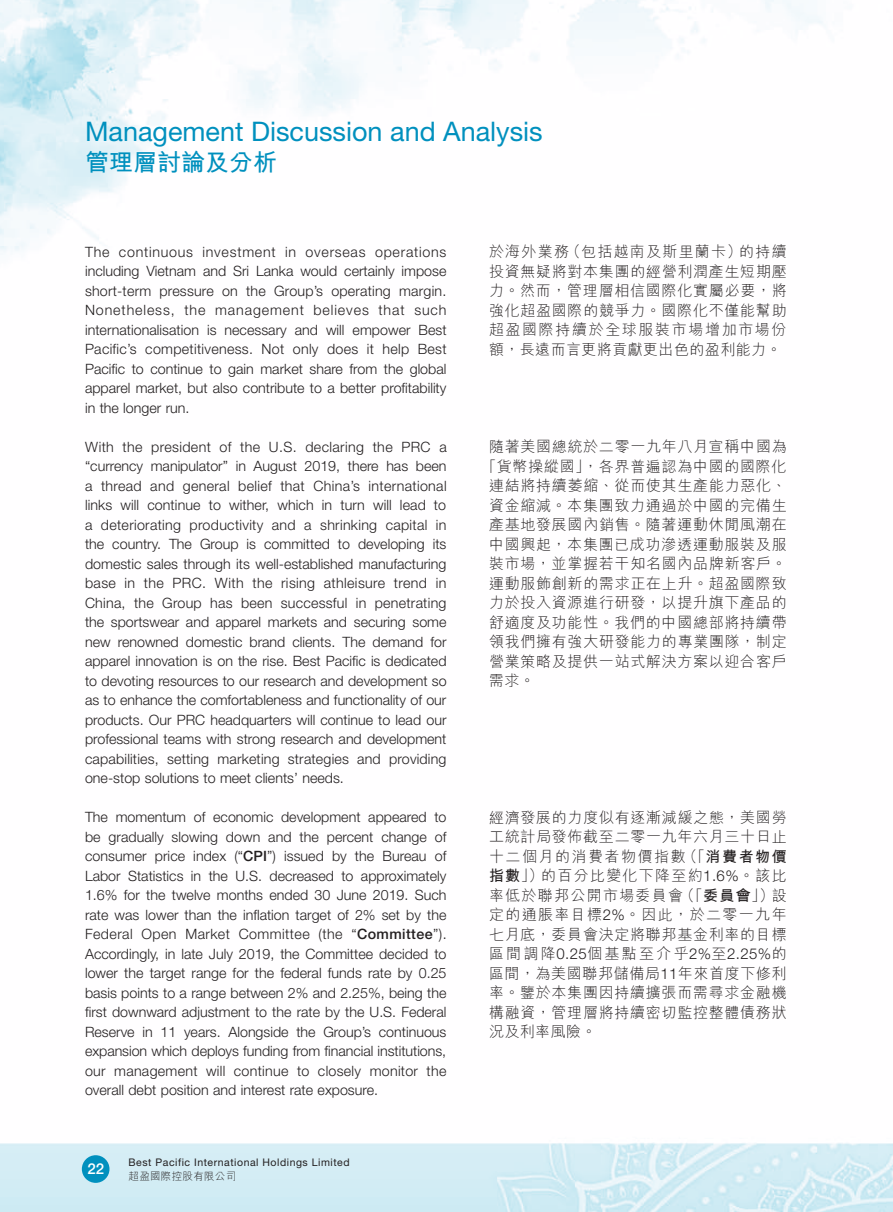
<style>
.page{position:relative;width:893px;height:1212px;background:#fff}
.page>*{position:absolute;margin:0;border:0;box-sizing:border-box;transform-origin:0 0}
.t1{font:27px "Helvetica Neue LT Std";color:#0090be}
.t2{font:700 24px "M Hei HK";color:#0090be}
.t3{font:300 15px/19.5px "M Hei HK";letter-spacing:.05em;color:#231f20;text-align:justify}
.t4{font:500 15px "Helvetica Neue LT Std";color:#fff}
.t5{font:300 14.25px/19.5px "Helvetica Neue LT Std";color:#231f20;text-align:justify}
.t6{font:10.5px "Helvetica Neue LT Std";letter-spacing:.05em;color:#231f20}
.t7{font:300 10.5px "M Hei HK";letter-spacing:.03em;color:#231f20}
.s1{font-weight:500}
.s2{font-weight:700}
.s3{font-family:"Helvetica Neue LT Std"}
</style>
<div class="page">
<img style="left:0;top:0;width:892px;height:1212px">
<div style="left:82px;top:1155px;width:27px;height:28px;background:#0090be;border-radius:50%"></div>
<h1 class="t1" style="left:85px;top:116px;width:459px">Management Discussion and Analysis</h1>
<h2 class="t2" style="left:85px;top:144px;width:193px">管理層討論及分析</h2>
<p class="t5" style="left:85px;top:242px;width:363px">The continuous investment in overseas operations including Vietnam and Sri Lanka would certainly impose short-term pressure on the Group’s operating margin.<br>Nonetheless, the management believes that such internationalisation is necessary and will empower Best Pacific’s competitiveness. Not only does it help Best Pacific to continue to gain market share from the global apparel market, but also contribute to a better profitability in the longer run.</p>
<p class="t5" style="left:85px;top:437px;width:363px">With the president of the U.S. declaring the PRC a “currency manipulator” in August 2019, there has been a thread and general belief that China’s international links will continue to wither, which in turn will lead to a deteriorating productivity and a shrinking capital in the country. The Group is committed to developing its domestic sales through its well-established manufacturing base in the PRC. With the rising athleisure trend in China, the Group has been successful in penetrating the sportswear and apparel markets and securing some new renowned domestic brand clients. The demand for apparel innovation is on the rise. Best Pacific is dedicated to devoting resources to our research and development so as to enhance the comfortableness and functionality of our products. Our PRC headquarters will continue to lead our professional teams with strong research and development capabilities, setting marketing strategies and providing one-stop solutions to meet clients’ needs.</p>
<p class="t5" style="left:85px;top:807px;width:363px">The momentum of economic development appeared to be gradually slowing down and the percent change of consumer price index (“<span class="s1">CPI</span>”) issued by the Bureau of Labor Statistics in the U.S. decreased to approximately 1.6% for the twelve months ended 30 June 2019. Such rate was lower than the inflation target of 2% set by the Federal Open Market Committee (the “<span class="s1">Committee</span>”).<br>Accordingly, in late July 2019, the Committee decided to lower the target range for the federal funds rate by 0.25 basis points to a range between 2% and 2.25%, being the first downward adjustment to the rate by the U.S. Federal Reserve in 11 years. Alongside the Group’s continuous expansion which deploys funding from financial institutions, our management will continue to closely monitor the overall debt position and interest rate exposure.</p>
<p class="t4" style="left:87px;top:1160px;width:18px">22</p>
<p class="t6" style="left:129px;top:1155px;width:222px">Best Pacific International Holdings Limited</p>
<p class="t7" style="left:129px;top:1170px;width:109px">超盈國際控股有限公司</p>
<p class="t3" style="left:489px;top:242px;width:299px">於海外業務（包括越南及斯里蘭卡）的持續投資無疑將對本集團的經營利潤產生短期壓力。然而，管理層相信國際化實屬必要，將強化超盈國際的競爭力。國際化不僅能幫助超盈國際持續於全球服裝市場增加市場份額，長遠而言更將貢獻更出色的盈利能力。</p>
<p class="t3" style="left:489px;top:437px;width:299px">隨著美國總統於二零一九年八月宣稱中國為</p>
<p class="t3" style="left:481px;top:456px;width:307px">「貨幣操縱國」，各界普遍認為中國的國際化</p>
<p class="t3" style="left:489px;top:476px;width:299px">連結將持續萎縮、從而使其生產能力惡化、</p>
<p class="t3" style="left:489px;top:495px;width:299px">資金縮減。本集團致力通過於中國的完備生</p>
<p class="t3" style="left:489px;top:515px;width:299px">產基地發展國內銷售。隨著運動休閒風潮在</p>
<p class="t3" style="left:489px;top:534px;width:299px">中國興起，本集團已成功滲透運動服裝及服</p>
<p class="t3" style="left:489px;top:554px;width:299px">裝市場，並掌握若干知名國內品牌新客戶。</p>
<p class="t3" style="left:489px;top:573px;width:299px">運動服飾創新的需求正在上升。超盈國際致</p>
<p class="t3" style="left:489px;top:593px;width:299px">力於投入資源進行研發，以提升旗下產品的</p>
<p class="t3" style="left:489px;top:612px;width:299px">舒適度及功能性。我們的中國總部將持續帶</p>
<p class="t3" style="left:489px;top:632px;width:299px">領我們擁有強大研發能力的專業團隊，制定</p>
<p class="t3" style="left:489px;top:651px;width:299px">營業策略及提供一站式解決方案以迎合客戶</p>
<p class="t3" style="left:489px;top:671px;width:47px">需求。</p>
<p class="t3" style="left:489px;top:807px;width:299px">經濟發展的力度似有逐漸減緩之態，美國勞工統計局發佈截至二零一九年六月三十日止十二個月的消費者物價指數（「<span class="s2">消費者物價指數</span>」）的百分比變化下降至約<span class="s3">1.6%</span>。該比率低於聯邦公開市場委員會（「<span class="s2">委員會</span>」）設定的通脹率目標<span class="s3">2%</span>。因此，於二零一九年七月底，委員會決定將聯邦基金利率的目標區間調降<span class="s3">0.25</span>個基點至介乎<span class="s3">2%</span>至<span class="s3">2.25%</span>的區間，為美國聯邦儲備局<span class="s3">11</span>年來首度下修利率。鑒於本集團因持續擴張而需尋求金融機構融資，管理層將持續密切監控整體債務狀況及利率風險。</p>
</div>
